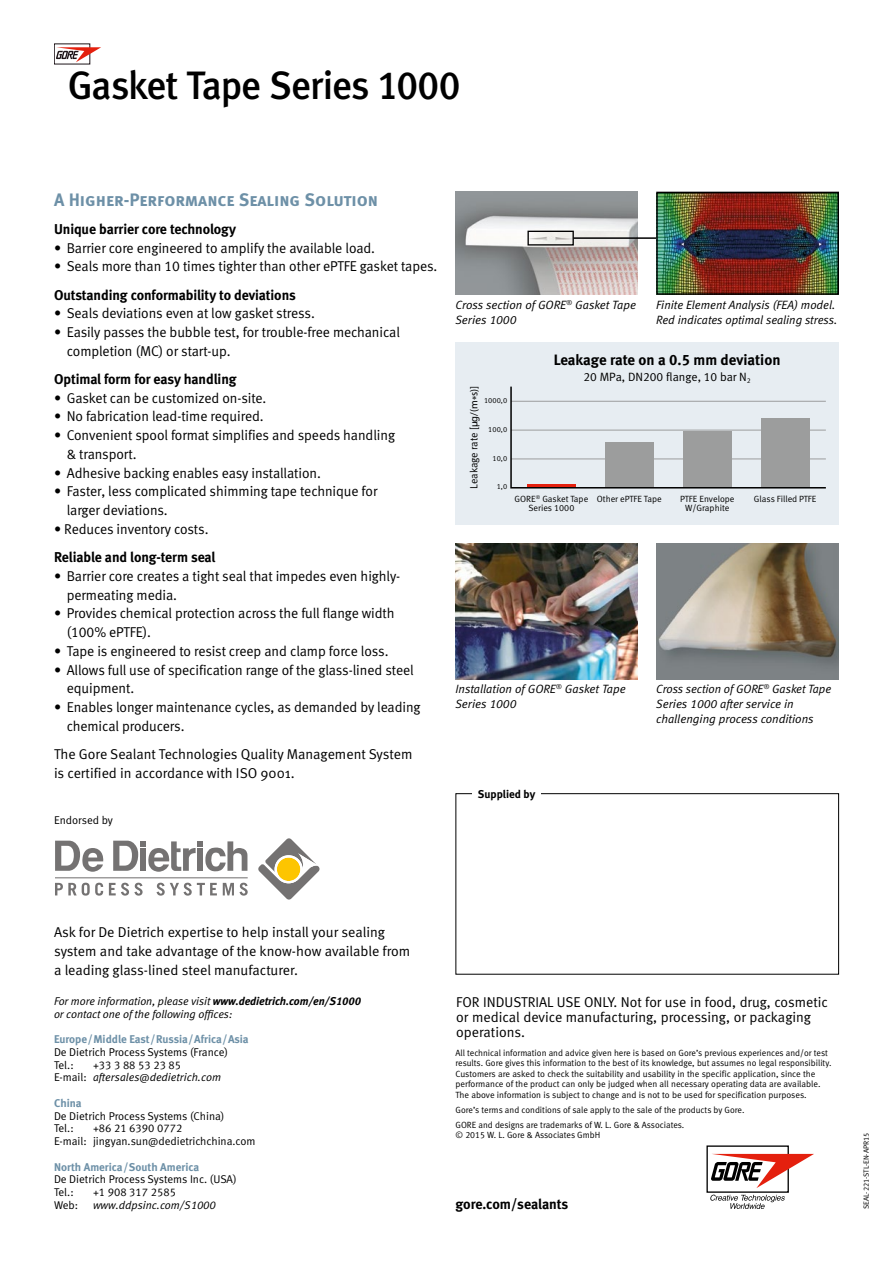
<style>
.page{position:relative;width:893px;height:1263px;background:#fff}
.page>*{position:absolute;margin:0;border:0;box-sizing:border-box;transform-origin:0 0}
.t1{font:39.6px "Meta Medium LF";letter-spacing:-.025em;color:#000}
.t2{font:18px "Meta Bold LF Caps";color:#6d90a7}
.t3{font:15px "Meta Bold LF";color:#000}
.t4{font:14.25px/18.8px "Meta Normal LF";letter-spacing:-.005em;color:#000}
.t5{font:14.25px/18.8px "Meta Normal";color:#000}
.t6{font:14.25px "Meta Bold LF";letter-spacing:-.005em;color:#000}
.t7{font:italic 12px/15px "Meta Normal LF";color:#000}
.t8{font:12px "Meta Normal LF";color:#000}
.t9{font:11.25px/12.8px "Meta Normal LF";color:#000}
.t10{font:italic 11.25px/12.8px "Meta Normal LF";color:#000}
.t11{font:11.25px "Meta Bold LF";color:#6d90a7}
.t12{font:11.25px "Meta Bold LF";color:#000}
.t13{font:10.5px "Meta Normal LF";letter-spacing:-.005em;color:#000}
.t14{font:9px/10.5px "Meta Normal LF";color:#000;text-align:center}
.t15{font:7.5px "Meta Normal LF";color:#000}
.s1{font-family:"Myriad Pro"}
.s2{font-family:"Meta Bold LF"}
.s3{font-style:normal}
</style>
<div class="page">
<img style="left:455px;top:192px;width:183px;height:103px">
<div style="left:455px;top:342px;width:384px;height:182px;background:#e7edf2"></div>
<svg style="left:510px;top:386px;width:316px;height:103px"></svg>
<img style="left:455px;top:543px;width:183px;height:136px">
<img style="left:656px;top:543px;width:183px;height:136px">
<div style="left:455px;top:793px;width:384px;height:181px;border:1px solid #000"></div>
<div style="left:472px;top:789px;width:69px;height:9px;background:#fff"></div>
<svg style="left:258px;top:838px;width:61px;height:61px"></svg>
<hr style="left:55px;top:877px;width:193px;height:1px;background:#747272">
<svg style="left:55px;top:841px;width:48px;height:31px"></svg>
<svg style="left:113px;top:841px;width:134px;height:31px"></svg>
<svg style="left:55px;top:883px;width:193px;height:13px"></svg>
<svg style="left:56px;top:47px;width:45px;height:15px"></svg>
<div style="left:527px;top:231px;width:47px;height:15px;border:1px solid #000"></div>
<hr style="left:573px;top:237px;width:151px;height:2px;background:#000">
<img style="left:659px;top:195px;width:177px;height:97px">
<div style="left:656px;top:192px;width:183px;height:103px;border:2px solid #000"></div>
<div style="left:706px;top:1145px;width:83px;height:48px;border:1px solid #000"></div>
<svg style="left:710px;top:1195px;width:75px;height:14px"></svg>
<svg style="left:711px;top:1154px;width:103px;height:34px"></svg>
<h1 class="t1" style="left:68px;top:62px;width:394px">Gasket Tape Series 1000</h1>
<p class="t2" style="left:54px;top:189px;width:326px">A Higher-Performance Sealing Solution</p>
<p class="t6" style="left:54px;top:220px;width:183px">Unique barrier core technology</p>
<p class="t4" style="left:54px;top:238px;width:323px">• Barrier core engineered to amplify the available load.</p>
<p class="t4" style="left:54px;top:257px;width:385px">• Seals more than 10 times tighter than other ePTFE gasket tapes.</p>
<p class="t6" style="left:54px;top:286px;width:243px">Outstanding conformability to deviations</p>
<p class="t4" style="left:54px;top:304px;width:262px">• Seals deviations even at low gasket stress.</p>
<p class="t4" style="left:67px;top:322px;width:335px;text-indent:-13px">• Easily passes the bubble test, for trouble-free mechanical completion (MC) or start-up.</p>
<p class="t6" style="left:54px;top:370px;width:184px">Optimal form for easy handling</p>
<p class="t4" style="left:54px;top:388px;width:214px">• Gasket can be customized on-site.</p>
<p class="t4" style="left:54px;top:407px;width:211px">• No fabrication lead-time required.</p>
<p class="t4" style="left:67px;top:426px;width:330px;text-indent:-13px">• Convenient spool format simplifies and speeds handling &amp; transport.</p>
<p class="t4" style="left:54px;top:463px;width:268px">• Adhesive backing enables easy installation.</p>
<p class="t4" style="left:67px;top:482px;width:312px;text-indent:-13px">• Faster, less complicated shimming tape technique for larger deviations.</p>
<p class="t4" style="left:54px;top:519px;width:156px">• Reduces inventory costs.</p>
<p class="t6" style="left:54px;top:549px;width:163px">Reliable and long-term seal</p>
<p class="t4" style="left:67px;top:566px;width:335px;text-indent:-13px">• Barrier core creates a tight seal that impedes even highly&shy;permeating media.</p>
<p class="t4" style="left:67px;top:604px;width:329px;text-indent:-13px">• Provides chemical protection across the full flange width (100% ePTFE).</p>
<p class="t4" style="left:54px;top:641px;width:336px">• Tape is engineered to resist creep and clamp force loss.</p>
<p class="t4" style="left:67px;top:660px;width:348px;text-indent:-13px">• Allows full use of specification range of the glass-lined steel equipment.</p>
<p class="t4" style="left:67px;top:697px;width:355px;text-indent:-13px">• Enables longer maintenance cycles, as demanded by leading chemical producers.</p>
<p class="t5" style="left:54px;top:744px;width:360px">The Gore Sealant Technologies Quality Management System is certified in accordance with ISO 9001.</p>
<p class="t9" style="left:54px;top:814px;width:60px">Endorsed by</p>
<p class="t7" style="left:455px;top:297px;width:182px">Cross section of GORE<sup>®</sup> Gasket Tape<br>Series 1000</p>
<p class="t7" style="left:656px;top:297px;width:183px">Finite Element Analysis (FEA) model.<br>Red indicates optimal sealing stress.</p>
<p class="t13" style="left:468px;top:489px;width:104px;rotate:-90deg">Leakage rate [<span class="s1">μg/(m*s)]</span></p>
<p class="t15" style="left:484px;top:396px;width:25px">1000,0</p>
<p class="t15" style="left:488px;top:425px;width:20px">100,0</p>
<p class="t15" style="left:492px;top:454px;width:16px">10,0</p>
<p class="t15" style="left:497px;top:482px;width:12px">1,0</p>
<p class="t3" style="left:554px;top:351px;width:228px">Leakage rate on a 0.5 mm deviation</p>
<p class="t8" style="left:583px;top:370px;width:169px">20 MPa, DN200 flange, 10 bar N<sub>2</sub></p>
<p class="t14" style="left:515px;top:493px;width:75px;line-height:9.8px">GORE<sup>®</sup> Gasket Tape<br>Series 1000</p>
<p class="t14" style="left:597px;top:493px;width:66px">Other ePTFE Tape</p>
<p class="t14" style="left:680px;top:493px;width:56px;line-height:9.8px">PTFE Envelope<br>W/Graphite</p>
<p class="t14" style="left:754px;top:493px;width:64px">Glass Filled PTFE</p>
<p class="t7" style="left:455px;top:682px;width:172px">Installation of GORE<sup>®</sup> Gasket Tape<br>Series 1000</p>
<p class="t7" style="left:656px;top:682px;width:176px">Cross section of GORE<sup>®</sup> Gasket Tape<br>Series 1000 after service in challenging process conditions</p>
<p class="t12" style="left:478px;top:787px;width:59px">Supplied by</p>
<p class="t5" style="left:54px;top:922px;width:358px">Ask for De Dietrich expertise to help install your sealing system and take advantage of the know-how available from a leading glass-lined steel manufacturer.</p>
<p class="t10" style="left:54px;top:994px;width:309px">For more information, please visit <span class="s2">www.dedietrich.com/en/S1000 </span>or contact one of the following offices:</p>
<p class="t11" style="left:54px;top:1032px;width:196px">Europe/Middle East/Russia/Africa/Asia</p>
<p class="t9" style="left:54px;top:1045px;width:176px">De Dietrich Process Systems (France)<br>Tel.:</p>
<p class="t10" style="left:54px;top:1058px;width:169px;text-align:center"><span class="s3">+33 3 88 53 23 85<br>E-mail:</span> aftersales@dedietrich.com</p>
<p class="t11" style="left:54px;top:1096px;width:29px">China</p>
<p class="t9" style="left:54px;top:1109px;width:172px">De Dietrich Process Systems (China)<br>Tel.:</p>
<p class="t9" style="left:54px;top:1122px;width:203px;text-indent:39px">+86 21 6390 0772<br>E-mail: jingyan.sun@dedietrichchina.com</p>
<p class="t11" style="left:54px;top:1160px;width:147px">North America/South America</p>
<p class="t9" style="left:54px;top:1173px;width:184px">De Dietrich Process Systems Inc. (USA)<br>Tel.:</p>
<p class="t9" style="left:93px;top:1186px;width:85px">+1 908 317 2585</p>
<p class="t9" style="left:54px;top:1198px;width:26px">Web:</p>
<p class="t10" style="left:93px;top:1198px;width:124px">www.ddpsinc.com/S1000</p>
<p class="t4" style="left:456px;top:995px;width:373px;line-height:15px">FOR INDUSTRIAL USE ONLY. Not for use in food, drug, cosmetic or medical device manufacturing, processing, or packaging operations.</p>
<p class="t14" style="left:455px;top:1047px;width:377px;text-align:left">All technical information and advice given here is based on Gore’s previous experiences and/or test results. Gore gives this information to the best of its knowledge, but assumes no legal responsibility.<br>Customers are asked to check the suitability and usability in the specific application, since the performance of the product can only be judged when all necessary operating data are available.<br>The above information is subject to change and is not to be used for specification purposes.</p>
<p class="t14" style="left:455px;top:1102px;width:291px;line-height:15px;text-align:left">Gore’s terms and conditions of sale apply to the sale of the products by Gore.<br>GORE and designs are trademarks of W. L. Gore &amp; Associates.</p>
<p class="t14" style="left:455px;top:1129px;width:146px">© 2015 W. L. Gore &amp; Associates GmbH</p>
<p class="t6" style="left:455px;top:1195px;width:114px">gore.com/sealants</p>
<p class="t15" style="left:862px;top:1209px;width:78px;rotate:-90deg">SEAL-221-STL-EN-APR15</p>
</div>
